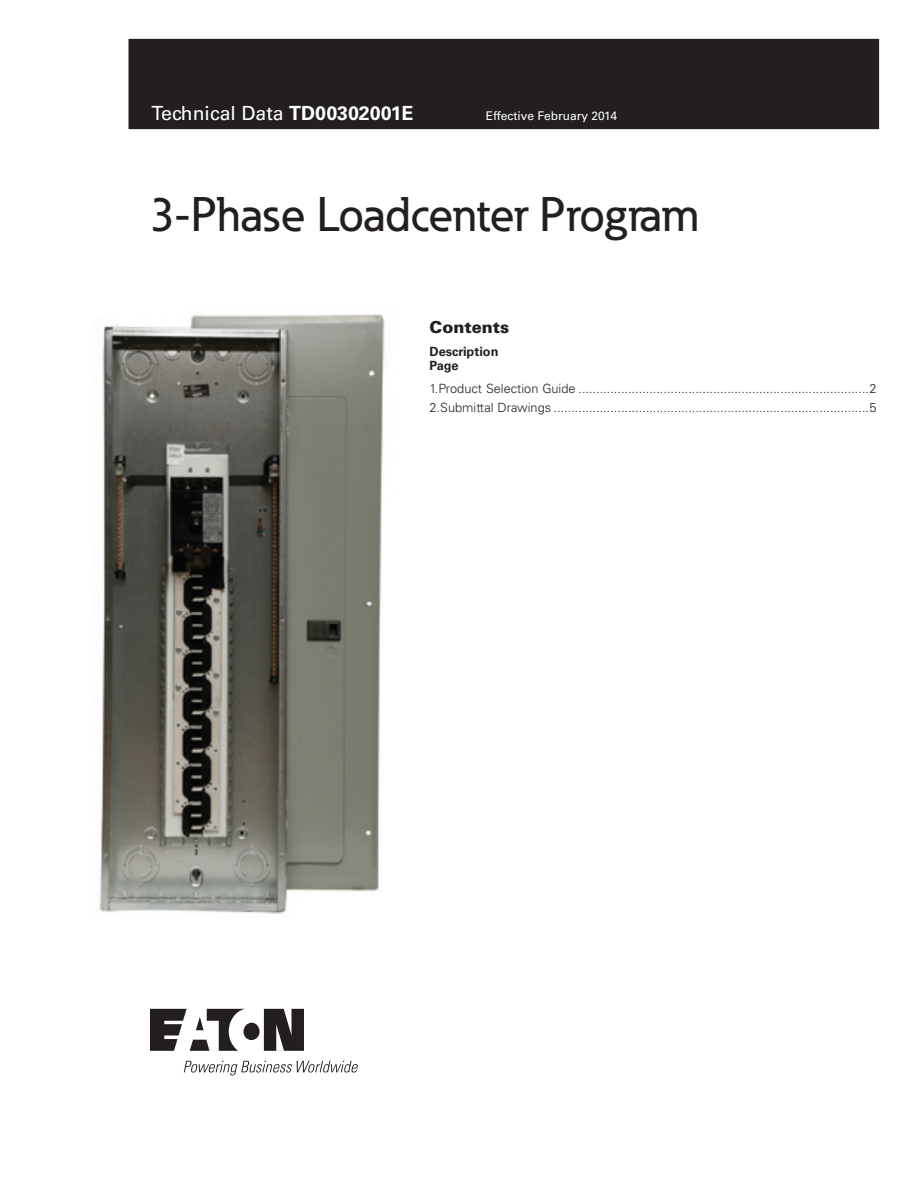
<style>
.page{position:relative;width:918px;height:1188px;background:#fff}
.page>*{position:absolute;margin:0;border:0;box-sizing:border-box;transform-origin:0 0}
.t1{font:500 48px "Eaton";color:#231f20}
.t2{font:19.5px "Univers";color:#fff}
.t3{font:900 16.5px "Univers";color:#231f20}
.t4{font:300 12.75px/18.8px "Univers";color:#231f20}
.t5{font:700 12.75px/14.2px "Univers LT Std";color:#231f20}
.t6{font:12px "Univers";color:#fff}
.s1{font-family:"Univers LT Std";font-weight:700}
</style>
<div class="page">
<div style="left:129px;top:39px;width:750px;height:90px;background:#231f20"></div>
<svg style="left:150px;top:1009px;width:154px;height:42px"></svg>
<svg style="left:184px;top:1061px;width:174px;height:15px"></svg>
<img style="left:99px;top:314px;width:286px;height:600px">
<h2 class="t2" style="left:152px;top:101px;width:264px">Technical Data <span class="s1">TD00302001E</span></h2>
<p class="t6" style="left:486px;top:109px;width:133px">Effective February 2014</p>
<h1 class="t1" style="left:150px;top:185px;width:550px">3-Phase Loadcenter Program</h1>
<p class="t3" style="left:430px;top:316px;width:81px">Contents</p>
<p class="t5" style="left:430px;top:344px;width:70px">Description<br>Page</p>
<p class="t4" style="left:430px;top:380px;width:449px">1..Product Selection Guide...................................................................................2<br>2..Submittal Drawings..........................................................................................5</p>
</div>
